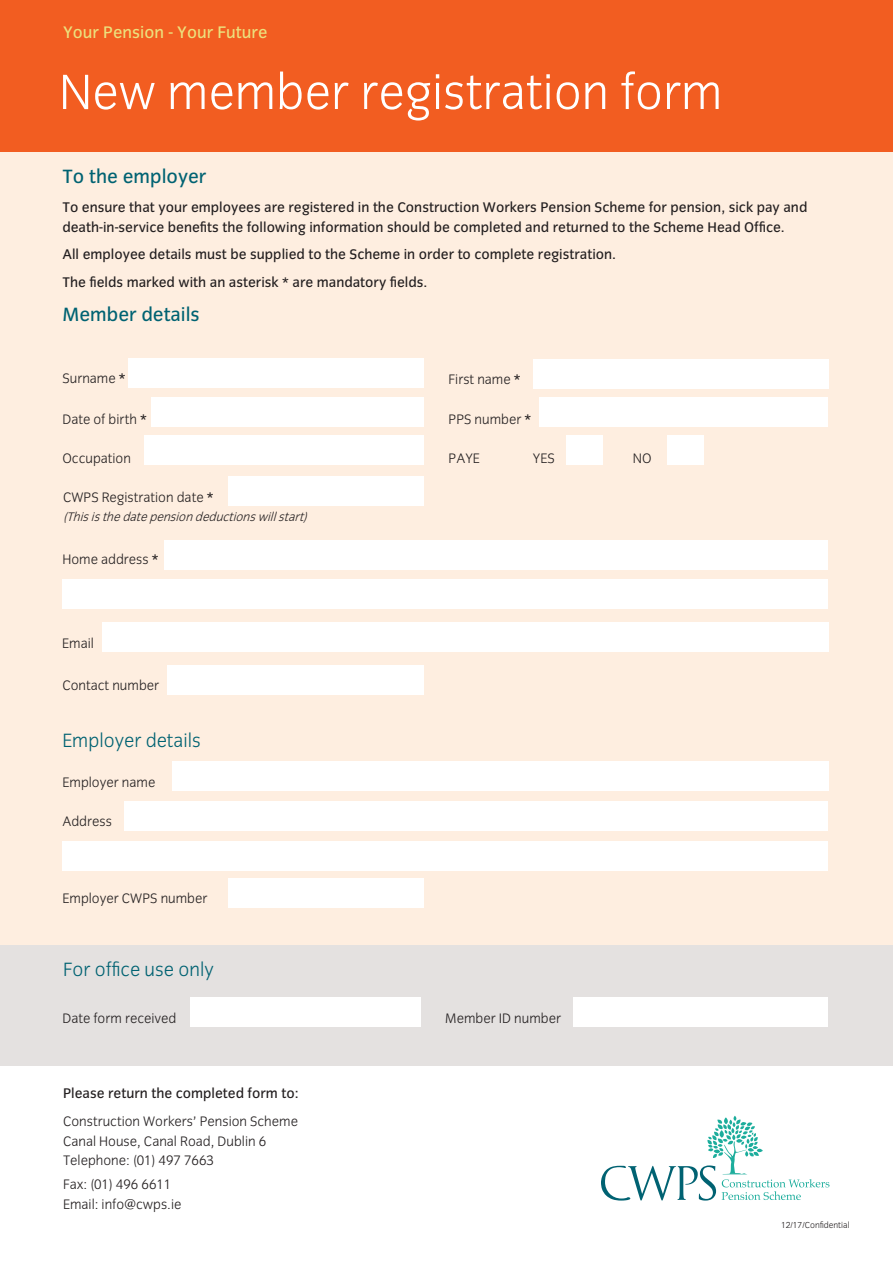
<style>
.page{position:relative;width:893px;height:1262px;background:#fff}
.page>*{position:absolute;margin:0;border:0;box-sizing:border-box;transform-origin:0 0}
.Paragraph_Style1{font:51.3px "Congress Sans Light Std";color:#fff}
.Paragraph_Style1-2{font:19.95px "Congress Sans Light Std";color:#006272}
.Paragraph_Style2{font:19.95px "Congress Sans Std";color:#006272}
.Paragraph_Style1-3{font:19.95px "Congress Sans Std";color:#006272}
.Paragraph_Style1-4{font:17.4px "Congress Sans Std";color:#ece17d}
.Paragraph_Style2-2{font:14.4px/19.5px "Congress Sans Std";color:#231f20}
.Paragraph_Style1-5{font:14.25px "Congress Sans Light Std";color:#231f20}
.Paragraph_Style7{font:14.25px/19.5px "Congress Sans Light Std";color:#231f20}
.Paragraph_Style8{font:14.25px/19.5px "Congress Sans Light Std";color:#231f20}
.Paragraph_Style2-3{font:14.25px "Congress Sans Light Std";color:#231f20}
.Paragraph_Style4{font:14.25px "Congress Sans Light Std";color:#231f20}
.Paragraph_Style2-4{font:italic 12.75px "Congress Sans Light Std";color:#231f20}
.t1{font:9px "Congress Sans Light Std";color:#231f20}
.s1{font-family:"Congress Sans Std";font-size:14.4px}
</style>
<div class="page">
<div style="left:0;top:148px;width:892px;height:913px;background:#feeee0"></div>
<div style="left:0;top:944px;width:892px;height:121px;background:#e4e1e0"></div>
<svg style="left:601px;top:1116px;width:228px;height:84px"></svg>
<div style="left:0;top:0;width:892px;height:152px;background:#f25d21"></div>
<div style="left:128px;top:358px;width:296px;height:30px;background:#fff"></div>
<div style="left:152px;top:397px;width:272px;height:30px;background:#fff"></div>
<div style="left:145px;top:435px;width:279px;height:30px;background:#fff"></div>
<div style="left:228px;top:877px;width:196px;height:30px;background:#fff"></div>
<div style="left:190px;top:997px;width:231px;height:30px;background:#fff"></div>
<div style="left:573px;top:997px;width:254px;height:29px;background:#fff"></div>
<div style="left:533px;top:359px;width:295px;height:29px;background:#fff"></div>
<div style="left:539px;top:397px;width:289px;height:30px;background:#fff"></div>
<div style="left:667px;top:435px;width:37px;height:30px;background:#fff"></div>
<div style="left:228px;top:476px;width:196px;height:30px;background:#fff"></div>
<div style="left:164px;top:540px;width:664px;height:29px;background:#fff"></div>
<div style="left:62px;top:579px;width:766px;height:29px;background:#fff"></div>
<div style="left:102px;top:622px;width:726px;height:29px;background:#fff"></div>
<div style="left:168px;top:665px;width:256px;height:29px;background:#fff"></div>
<div style="left:124px;top:801px;width:704px;height:30px;background:#fff"></div>
<div style="left:172px;top:761px;width:656px;height:30px;background:#fff"></div>
<div style="left:62px;top:840px;width:766px;height:30px;background:#fff"></div>
<div style="left:566px;top:435px;width:37px;height:30px;background:#fff"></div>
<p class="Paragraph_Style1-4" style="left:63px;top:22px;width:206px">Your Pension - Your Future</p>
<p class="Paragraph_Style1" style="left:59px;top:64px;width:665px">New member registration form</p>
<p class="Paragraph_Style2" style="left:62px;top:166px;width:145px">To the employer</p>
<p class="Paragraph_Style2-2" style="left:62px;top:198px;width:746px">To ensure that your employees are registered in the Construction Workers Pension Scheme for pension, sick pay and death-in-service benefits the following information should be completed and returned to the Scheme Head Office.</p>
<p class="Paragraph_Style2-2" style="left:62px;top:245px;width:555px">All employee details must be supplied to the Scheme in order to complete registration.</p>
<p class="Paragraph_Style2-2" style="left:62px;top:273px;width:366px">The fields marked with an asterisk * are mandatory fields.</p>
<p class="Paragraph_Style1-3" style="left:62px;top:303px;width:139px">Member details</p>
<p class="Paragraph_Style1-5" style="left:62px;top:370px;width:65px">Surname <span class="s1">*</span></p>
<p class="Paragraph_Style1-5" style="left:62px;top:411px;width:86px">Date of birth <span class="s1">*</span></p>
<p class="Paragraph_Style1-5" style="left:62px;top:450px;width:70px">Occupation</p>
<p class="Paragraph_Style2-3" style="left:63px;top:489px;width:152px">CWPS Registration date <span class="s1">*</span></p>
<p class="Paragraph_Style2-4" style="left:63px;top:510px;width:249px">(Thisisthedatepensiondeductionswillstart)</p>
<p class="Paragraph_Style1-5" style="left:62px;top:552px;width:98px">Home address <span class="s1">*</span></p>
<p class="Paragraph_Style1-5" style="left:62px;top:635px;width:33px">Email</p>
<p class="Paragraph_Style1-5" style="left:62px;top:677px;width:98px">Contact number</p>
<p class="Paragraph_Style1-2" style="left:62px;top:729px;width:140px">Employer details</p>
<p class="Paragraph_Style1-5" style="left:62px;top:775px;width:94px">Employer name</p>
<p class="Paragraph_Style1-5" style="left:62px;top:813px;width:51px">Address</p>
<p class="Paragraph_Style1-5" style="left:62px;top:890px;width:146px">Employer CWPS number</p>
<p class="Paragraph_Style1-2" style="left:63px;top:958px;width:152px">For office use only</p>
<p class="Paragraph_Style1-5" style="left:448px;top:371px;width:74px">First name <span class="s1">*</span></p>
<p class="Paragraph_Style1-5" style="left:448px;top:411px;width:84px">PPS number <span class="s1">*</span></p>
<p class="Paragraph_Style1-5" style="left:448px;top:450px;width:33px">PAYE</p>
<p class="Paragraph_Style1-5" style="left:532px;top:450px;width:23px">YES</p>
<p class="Paragraph_Style1-5" style="left:633px;top:450px;width:20px">NO</p>
<p class="Paragraph_Style1-5" style="left:62px;top:1010px;width:115px">Date form received</p>
<p class="Paragraph_Style1-5" style="left:445px;top:1010px;width:117px">Member ID number</p>
<p class="Paragraph_Style2-2" style="left:63px;top:1083px;width:237px">Please return the completed form to:</p>
<p class="Paragraph_Style7" style="left:63px;top:1112px;width:236px">Construction Workers’ Pension Scheme<br>Canal House, Canal Road, Dublin 6</p>
<p class="Paragraph_Style4" style="left:63px;top:1152px;width:152px">Telephone: (01) 497 7663</p>
<p class="Paragraph_Style8" style="left:63px;top:1175px;width:120px">Fax: (01) 496 6611<br>Email: info@cwps.ie</p>
<p class="t1" style="left:781px;top:1219px;width:70px">12/17/Confidential</p>
</div>
